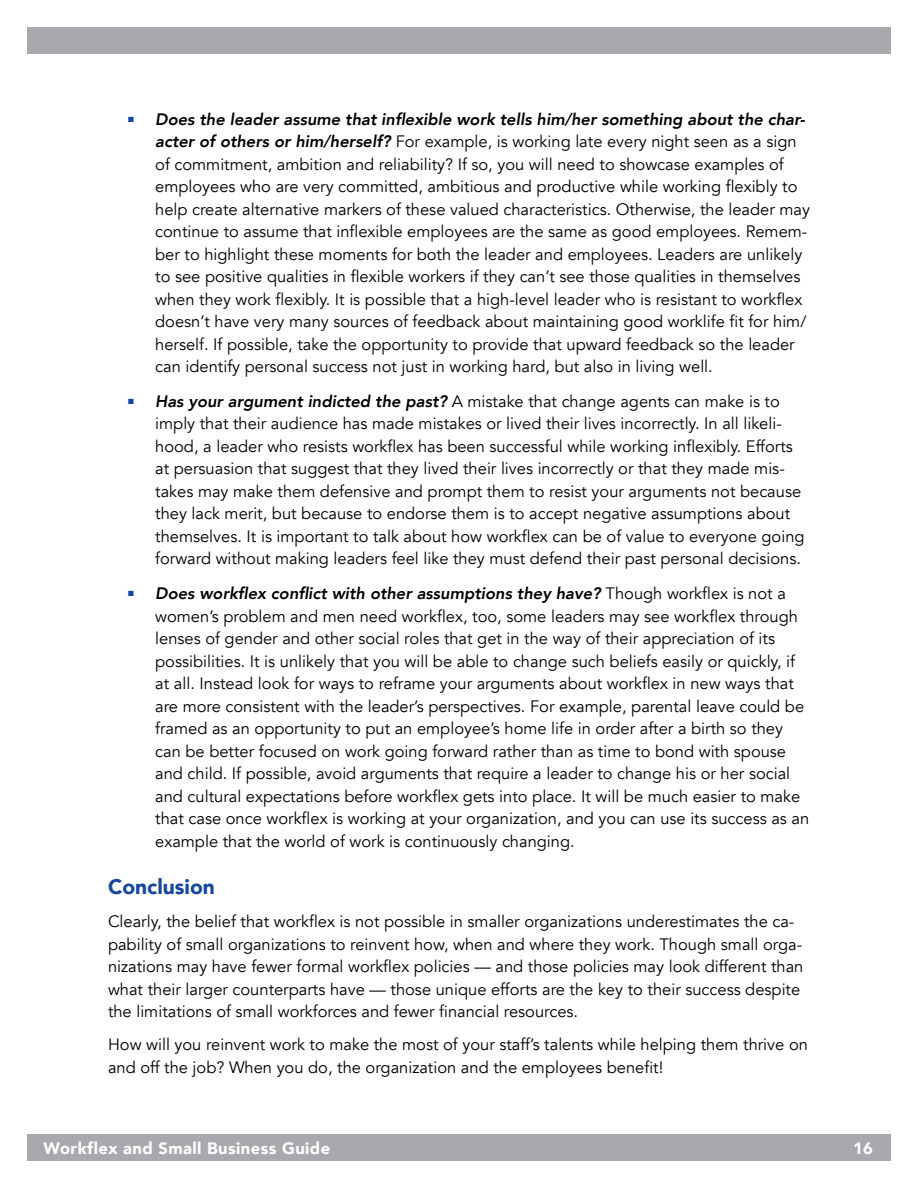
<style>
.page{position:relative;width:918px;height:1188px;background:#fff}
.page>*{position:absolute;margin:0;border:0;box-sizing:border-box;transform-origin:0 0}
.t1{font:900 21px "Avenir";color:#17479e}
.t2{font:16.5px/22.5px "Avenir";color:#000}
.t3{font:900 16.5px "Avenir";letter-spacing:.025em;color:#fff}
.s1{font-weight:800;font-style:italic}
</style>
<div class="page">
<div style="left:27px;top:1134px;width:864px;height:27px;background:#a7a9ac"></div>
<div style="left:27px;top:27px;width:864px;height:27px;background:#a7a9ac"></div>
<p class="t2" style="left:155px;top:108px;width:656px;text-indent:-27px"><sup>■</sup> <span class="s1">Does the leader assume that inflexible work tells him/her something about the char&shy;acter of others or him/herself?</span> For example, is working late every night seen as a sign of commitment, ambition and reliability? If so, you will need to showcase examples of employees who are very committed, ambitious and productive while working flexibly to help create alternative markers of these valued characteristics. Otherwise, the leader may continue to assume that inflexible employees are the same as good employees. Remem&shy;ber to highlight these moments for both the leader and employees. Leaders are unlikely to see positive qualities in flexible workers if they can’t see those qualities in themselves when they work flexibly. It is possible that a high-level leader who is resistant to workflex doesn’t have very many sources of feedback about maintaining good worklife fit for him/ herself. If possible, take the opportunity to provide that upward feedback so the leader can identify personal success not just in working hard, but also in living well.</p>
<p class="t2" style="left:155px;top:390px;width:651px;text-indent:-27px"><sup>■</sup> <span class="s1">Has your argument indicted the past?</span> A mistake that change agents can make is to imply that their audience has made mistakes or lived their lives incorrectly. In all likeli&shy;hood, a leader who resists workflex has been successful while working inflexibly. Efforts at persuasion that suggest that they lived their lives incorrectly or that they made mis&shy;takes may make them defensive and prompt them to resist your arguments not because they lack merit, but because to endorse them is to accept negative assumptions about themselves. It is important to talk about how workflex can be of value to everyone going forward without making leaders feel like they must defend their past personal decisions.</p>
<p class="t2" style="left:155px;top:582px;width:656px;text-indent:-27px"><sup>■</sup> <span class="s1">Does workflex conflict with other assumptions they have?</span> Though workflex is not a women’s problem and men need workflex, too, some leaders may see workflex through lenses of gender and other social roles that get in the way of their appreciation of its possibilities. It is unlikely that you will be able to change such beliefs easily or quickly, if at all. Instead look for ways to reframe your arguments about workflex in new ways that are more consistent with the leader’s perspectives. For example, parental leave could be framed as an opportunity to put an employee’s home life in order after a birth so they can be better focused on work going forward rather than as time to bond with spouse and child. If possible, avoid arguments that require a leader to change his or her social and cultural expectations before workflex gets into place. It will be much easier to make that case once workflex is working at your organization, and you can use its success as an example that the world of work is continuously changing.</p>
<p class="t1" style="left:108px;top:869px;width:108px">Conclusion</p>
<p class="t2" style="left:108px;top:911px;width:697px">Clearly, the belief that workflex is not possible in smaller organizations underestimates the ca&shy;pability of small organizations to reinvent how, when and where they work. Though small orga&shy;nizations may have fewer formal workflex policies — and those policies may look different than what their larger counterparts have — those unique efforts are the key to their success despite the limitations of small workforces and fewer financial resources.</p>
<p class="t2" style="left:108px;top:1034px;width:701px">How will you reinvent work to make the most of your staff’s talents while helping them thrive on and off the job? When you do, the organization and the employees benefit!</p>
<p class="t3" style="left:44px;top:1134px;width:288px">Workflex and Small Business Guide</p>
<p class="t3" style="left:853px;top:1134px;width:21px">16</p>
</div>
